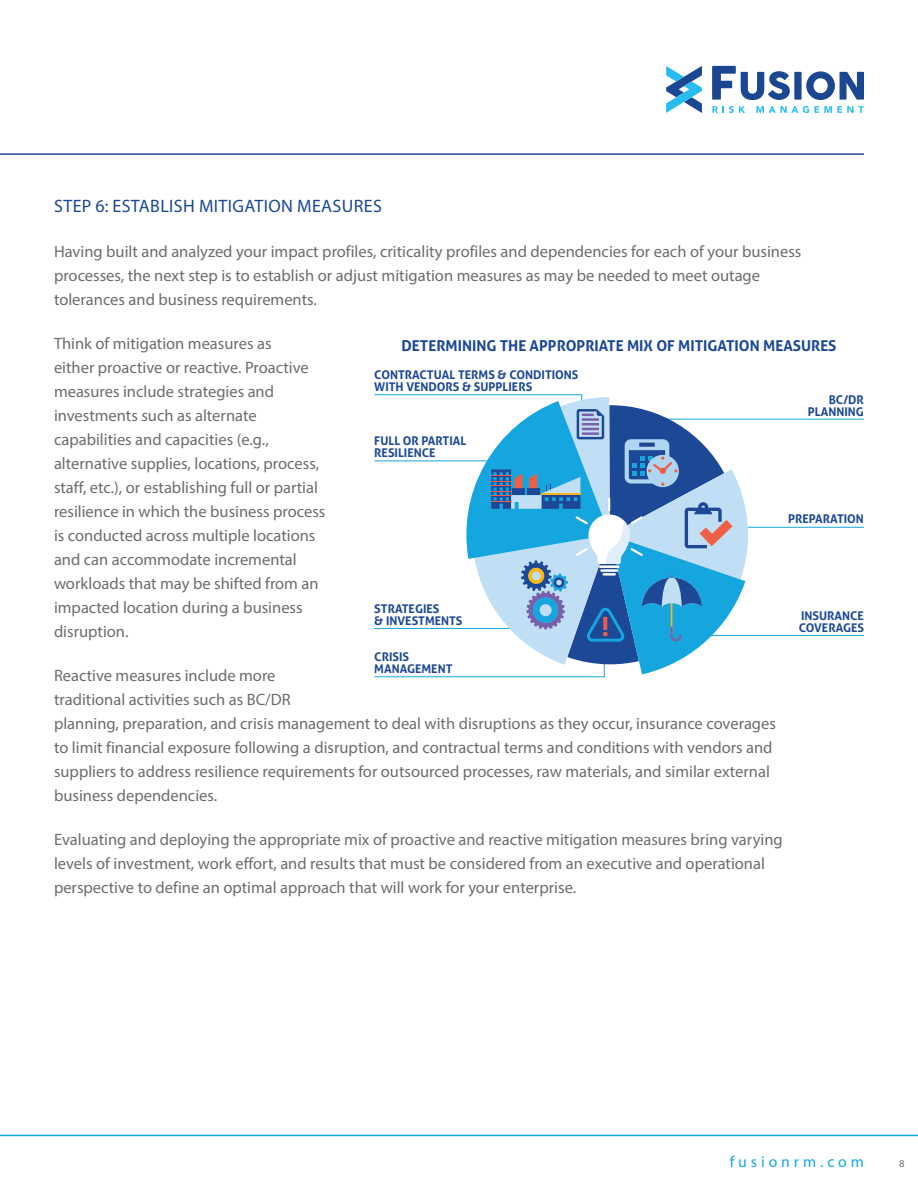
<style>
.page{position:relative;width:918px;height:1188px;background:#fff}
.page>*{position:absolute;margin:0;border:0;box-sizing:border-box;transform-origin:0 0}
.t1{font:700 26.4px "Aller";color:#f15e47}
.t2{font:18px "Myriad Pro";letter-spacing:.02em;color:#1c4896}
.t3{font:16.5px/24px "Myriad Pro";color:#6c6d70}
.t4{font:15.75px "Myriad Pro";letter-spacing:.25em;color:#16a6df}
.t5{font:700 15px "Aller";color:#1c4896}
.t6{font:700 12px/12px "Aller";color:#1c4896}
.t7{font:10.5px "Myriad Pro";color:#6c6d70}
</style>
<div class="page">
<hr style="left:0;top:153px;width:864px;height:2px;background:#1c4896">
<hr style="left:0;top:1135px;width:918px;height:1px;background:#16a6df">
<svg style="left:712px;top:66px;width:152px;height:34px"></svg>
<svg style="left:666px;top:66px;width:36px;height:47px"></svg>
<svg style="left:712px;top:106px;width:33px;height:7px"></svg>
<svg style="left:756px;top:106px;width:108px;height:7px"></svg>
<hr style="left:743px;top:527px;width:121px;height:1px;background:#16a6df">
<hr style="left:661px;top:419px;width:203px;height:1px;background:#16a6df">
<hr style="left:694px;top:635px;width:170px;height:1px;background:#16a6df">
<svg style="left:374px;top:394px;width:374px;height:283px"></svg>
<p class="t2" style="left:54px;top:195px;width:329px">STEP 6: ESTABLISH MITIGATION MEASURES</p>
<p class="t3" style="left:54px;top:239px;width:749px">Having built and analyzed your impact profiles, criticality profiles and dependencies for each of your business processes, the next step is to establish or adjust mitigation measures as may be needed to meet outage tolerances and business requirements.</p>
<p class="t3" style="left:54px;top:331px;width:273px">Think of mitigation measures as<br>either proactive or reactive. Proactive measures include strategies and investments such as alternate capabilities and capacities (e.g., alternative supplies, locations, process, staff, etc.), or establishing full or partial resilience in which the business process is conducted across multiple locations and can accommodate incremental workloads that may be shifted from an impacted location during a business disruption.</p>
<p class="t3" style="left:54px;top:663px;width:723px">Reactive measures include more<br>traditional activities such as BC/DR<br>planning, preparation, and crisis management to deal with disruptions as they occur, insurance coverages to limit financial exposure following a disruption, and contractual terms and conditions with vendors and suppliers to address resilience requirements for outsourced processes, raw materials, and similar external business dependencies.</p>
<p class="t3" style="left:54px;top:828px;width:730px">Evaluating and deploying the appropriate mix of proactive and reactive mitigation measures bring varying levels of investment, work effort, and results that must be considered from an executive and operational perspective to define an optimal approach that will work for your enterprise.</p>
<p class="t5" style="left:401px;top:336px;width:437px">DETERMINING THE APPROPRIATE MIX OF MITIGATION MEASURES</p>
<p class="t6" style="left:374px;top:369px;width:206px">CONTRACTUAL TERMS &amp; CONDITIONS<br>WITH VENDORS &amp; SUPPLIERS</p>
<p class="t6" style="left:808px;top:393px;width:58px;text-align:right">BC/DR<br>PLANNING</p>
<p class="t6" style="left:374px;top:435px;width:94px">FULL OR PARTIAL<br>RESILIENCE</p>
<p class="t6" style="left:788px;top:512px;width:77px">PREPARATION</p>
<p class="t6" style="left:374px;top:603px;width:90px">STRATEGIES<br>&amp; INVESTMENTS</p>
<p class="t6" style="left:374px;top:651px;width:80px">CRISIS<br>MANAGEMENT</p>
<p class="t6" style="left:799px;top:610px;width:67px">INSURANCE<br>COVERAGES</p>
<h1 class="t1" style="left:602px;top:610px;width:9px">!</h1>
<p class="t4" style="left:730px;top:1152px;width:136px">fusionrm.com</p>
<p class="t7" style="left:899px;top:1157px;width:7px">8</p>
</div>
